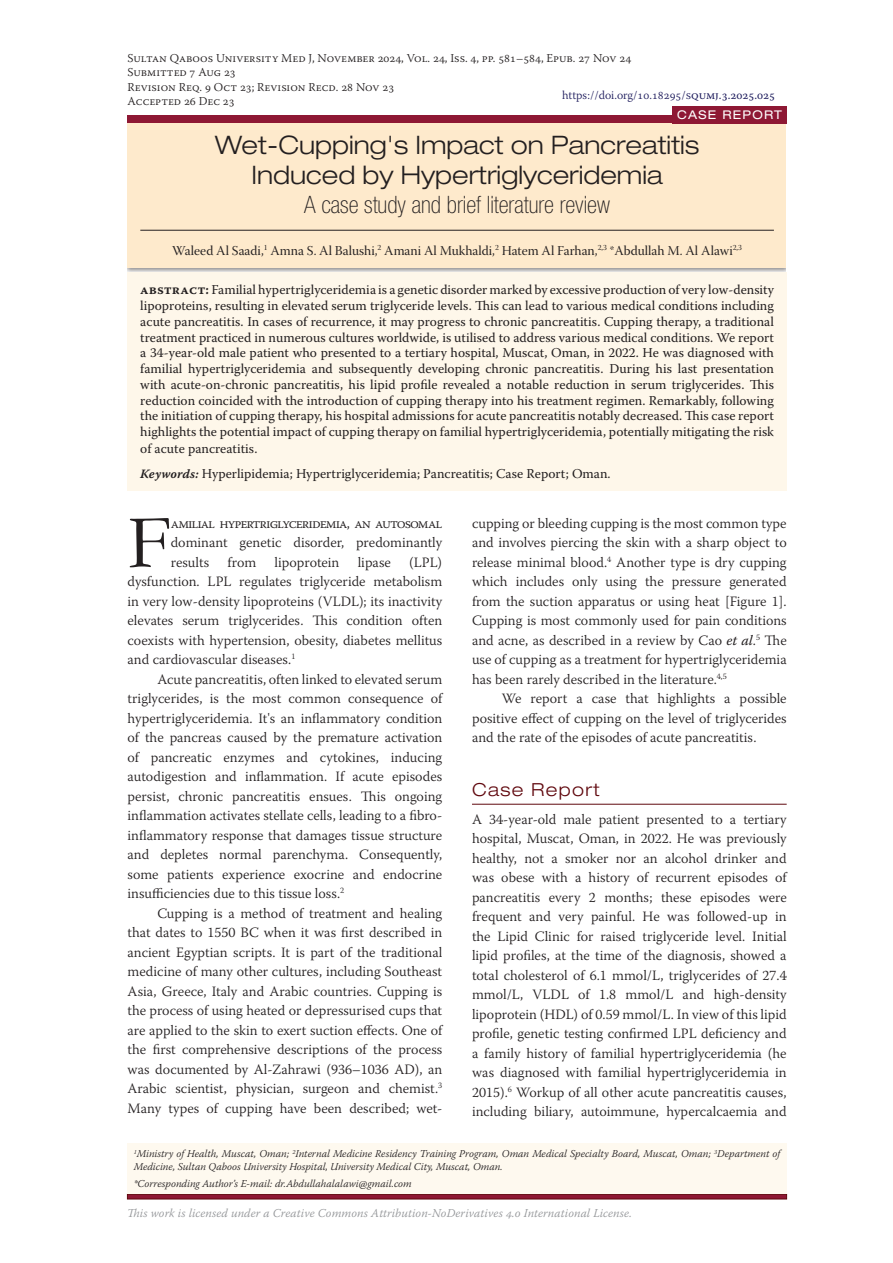
<style>
.page{position:relative;width:893px;height:1263px;background:#fff}
.page>*{position:absolute;margin:0;border:0;box-sizing:border-box;transform-origin:0 0}
.Text_Para_1_Drop{font:76.8px "Garamond";color:#231f20}
.Manuscript_Title{font:300 expanded 25.5px/30px "Helvetica Neue LT Pro";color:#231f20;text-align:center}
.Manuscript_SubTitle_-_NEW{font:100 condensed 24px "Helvetica Neue LT Pro";color:#231f20}
.Heading1{font:300 expanded 18px "Helvetica Neue LT Pro";letter-spacing:.075em;color:#60080e}
.Text_Para_2{font:300 14.25px/19.5px "Warnock Pro";color:#231f20;text-align:justify}
.Text_Para_1{font:300 14.25px/19.5px "Warnock Pro";color:#231f20;text-align:justify}
.Text_Para_1_Drop-2{font:300 14.25px/19.5px "Warnock Pro";letter-spacing:-.065em;color:#231f20;text-align:justify}
.Abstract_Keyword_Text_copy{font:13.5px/15.9px "Warnock Pro";color:#231f20;text-align:justify}
.Manuscript_Authors_-_NEW{font:13.5px "Warnock Pro Subh";color:#231f20}
.Top_Grey_Box_Header{font:300 12px "Warnock Pro";color:#231f20}
.Coverpage_Smallprint{font:italic 300 12px "Warnock Pro";letter-spacing:.01em;color:#939598}
.Top_Grey_Box_Header-2{font:300 12px "Warnock Pro";color:#201e5e}
.Field{font:expanded 12px "Helvetica Neue LT Pro";letter-spacing:.1em;color:#fff}
.Author_Address{font:italic 300 10.5px/12.6px "Warnock Pro";color:#231f20}
.s1{font-weight:400}
.s2{font-family:"Warnock Pro Semibold Capt"}
.s3{font-family:"Warnock Pro Semibold It Capt";font-size:12.75px}
.s4{font-weight:400;font-style:italic}
</style>
<div class="page">
<svg style="left:127px;top:1194px;width:660px;height:5px;background:#82152b"></svg>
<div style="left:127px;top:1143px;width:659px;height:51px;background:#fef9ef"></div>
<div style="left:123px;top:121px;width:668px;height:153px;background:#231f20;opacity:.5"></div>
<div style="left:128px;top:123px;width:659px;height:145px;background:#feeacc"></div>
<hr style="left:140px;top:230px;width:634px;height:1px;background:#231f20">
<div style="left:112px;top:118px;width:15px;height:207px;background:#fff"></div>
<div style="left:786px;top:123px;width:15px;height:202px;background:#fff"></div>
<hr style="left:472px;top:804px;width:315px;height:1px;background:#60080e">
<div style="left:127px;top:116px;width:659px;height:7px;background:#8e1834"></div>
<div style="left:672px;top:106px;width:114px;height:17px;background:#8e1834"></div>
<div style="left:128px;top:272px;width:659px;height:218px;background:#fef7ea"></div>
<p class="Top_Grey_Box_Header" style="left:128px;top:51px;width:505px">Sultan Qaboos University Med J, November 2024, Vol. 24, Iss. 4, pp. 581–584, Epub. 27 Nov 24</p>
<p class="Top_Grey_Box_Header" style="left:128px;top:65px;width:110px">Submitted 7 Aug 23</p>
<p class="Top_Grey_Box_Header" style="left:128px;top:79px;width:268px">Revision Req. 9 Oct 23; Revision Recd. 28 Nov 23</p>
<p class="Top_Grey_Box_Header" style="left:128px;top:94px;width:109px">Accepted 26 Dec 23</p>
<p class="Top_Grey_Box_Header-2" style="left:562px;top:88px;width:214px">https://doi.org/10.18295/s<span class="s1">qumj.3.2025.025</span></p>
<p class="Field" style="left:677px;top:108px;width:106px">CASE REPORT</p>
<p class="Manuscript_Title" style="left:215px;top:130px;width:486px">Wet-Cupping's Impact on Pancreatitis<br>Induced by Hypertriglyceridemia</p>
<p class="Manuscript_SubTitle_-_NEW" style="left:304px;top:192px;width:307px">A case study and brief literature review</p>
<p class="Manuscript_Authors_-_NEW" style="left:172px;top:243px;width:571px">Waleed Al Saadi,<sup>1</sup> Amna S. Al Balushi,<sup>2</sup> Amani Al Mukhaldi,<sup>2</sup> Hatem Al Farhan,<sup>2,3</sup> *Abdullah M. Al Alawi<sup>2,3</sup></p>
<p class="Abstract_Keyword_Text_copy" style="left:140px;top:282px;width:635px"><span class="s2">abstract:</span> Familial hypertriglyceridemia is a genetic disorder marked by excessive production of very low-density lipoproteins, resulting in elevated serum triglyceride levels. This can lead to various medical conditions including acute pancreatitis. In cases of recurrence, it may progress to chronic pancreatitis. Cupping therapy, a traditional treatment practiced in numerous cultures worldwide, is utilised to address various medical conditions. We report a 34-year-old male patient who presented to a tertiary hospital, Muscat, Oman, in 2022. He was diagnosed with familial hypertriglyceridemia and subsequently developing chronic pancreatitis. During his last presentation with acute-on-chronic pancreatitis, his lipid profile revealed a notable reduction in serum triglycerides. This reduction coincided with the introduction of cupping therapy into his treatment regimen. Remarkably, following the initiation of cupping therapy, his hospital admissions for acute pancreatitis notably decreased. This case report highlights the potential impact of cupping therapy on familial hypertriglyceridemia, potentially mitigating the risk of acute pancreatitis.</p>
<p class="Abstract_Keyword_Text_copy" style="left:140px;top:465px;width:472px"><span class="s3">Keywords:</span> Hyperlipidemia; Hypertriglyceridemia; Pancreatitis; Case Report; Oman.</p>
<p class="Text_Para_1_Drop" style="left:128px;top:491px;width:45px">F</p>
<p class="Text_Para_1_Drop-2" style="left:171px;top:513px;width:273px">amilial hypertriglyceridemia, an autosomal dominant genetic disorder, predominantly results</p>
<p class="Text_Para_1_Drop-2" style="left:128px;top:552px;width:316px;text-indent:282px">(LPL) dysfunction. LPL regulates triglyceride metabolism in very low-density lipoproteins (VLDL); its inactivity elevates serum triglycerides. This condition often coexists with hypertension, obesity, diabetes mellitus and cardiovascular diseases.<sup>1</sup></p>
<p class="Text_Para_2" style="left:128px;top:669px;width:316px;text-indent:30px">Acute pancreatitis, often linked to elevated serum triglycerides, is the most common consequence of hypertriglyceridemia. It's an inflammatory condition of the pancreas caused by the premature activation of pancreatic enzymes and cytokines, inducing autodigestion and inflammation. If acute episodes persist, chronic pancreatitis ensues. This ongoing inflammation activates stellate cells, leading to a fibro&shy;inflammatory response that damages tissue structure and depletes normal parenchyma. Consequently, some patients experience exocrine and endocrine insufficiencies due to this tissue loss.<sup>2</sup></p>
<p class="Text_Para_2" style="left:128px;top:903px;width:316px;text-indent:30px">Cupping is a method of treatment and healing that dates to 1550 BC when it was first described in ancient Egyptian scripts. It is part of the traditional medicine of many other cultures, including Southeast Asia, Greece, Italy and Arabic countries. Cupping is the process of using heated or depressurised cups that are applied to the skin to exert suction effects. One of the first comprehensive descriptions of the process was documented by Al-Zahrawi (936–1036 AD), an Arabic scientist, physician, surgeon and chemist.<sup>3<br></sup>Many types of cupping have been described; wet-</p>
<p class="Text_Para_1_Drop-2" style="left:228px;top:552px;width:30px">from</p>
<p class="Text_Para_1_Drop-2" style="left:275px;top:552px;width:66px">lipoprotein</p>
<p class="Text_Para_1_Drop-2" style="left:358px;top:552px;width:35px">lipase</p>
<p class="Text_Para_2" style="left:472px;top:513px;width:316px">cupping or bleeding cupping is the most common type and involves piercing the skin with a sharp object to release minimal blood.<sup>4</sup> Another type is dry cupping which includes only using the pressure generated from the suction apparatus or using heat [Figure 1].<br>Cupping is most commonly used for pain conditions and acne, as described in a review by Cao <span class="s4">et al</span>.<sup>5</sup> The use of cupping as a treatment for hypertriglyceridemia has been rarely described in the literature.<sup>4,5</sup></p>
<p class="Text_Para_2" style="left:472px;top:688px;width:316px;text-indent:30px">We report a case that highlights a possible positive effect of cupping on the level of triglycerides and the rate of the episodes of acute pancreatitis.</p>
<p class="Heading1" style="left:472px;top:778px;width:129px">Case Report</p>
<p class="Text_Para_1" style="left:472px;top:809px;width:316px">A 34-year-old male patient presented to a tertiary hospital, Muscat, Oman, in 2022. He was previously healthy, not a smoker nor an alcohol drinker and was obese with a history of recurrent episodes of pancreatitis every 2 months; these episodes were frequent and very painful. He was followed-up in the Lipid Clinic for raised triglyceride level. Initial lipid profiles, at the time of the diagnosis, showed a total cholesterol of 6.1 mmol/L, triglycerides of 27.4 mmol/L, VLDL of 1.8 mmol/L and high-density lipoprotein (HDL) of 0.59 mmol/L. In view of this lipid profile, genetic testing confirmed LPL deficiency and a family history of familial hypertriglyceridemia (he was diagnosed with familial hypertriglyceridemia in 2015).<sup>6</sup> Workup of all other acute pancreatitis causes, including biliary, autoimmune, hypercalcaemia and</p>
<p class="Author_Address" style="left:134px;top:1147px;width:648px"><sup>1</sup>Ministry of Health, Muscat, Oman; <sup>2</sup>Internal Medicine Residency Training Program, Oman Medical Specialty Board, Muscat, Oman; <sup>3</sup>Department of<br>Medicine, Sultan Qaboos University Hospital, University Medical City, Muscat, Oman.</p>
<p class="Author_Address" style="left:134px;top:1177px;width:280px">*Corresponding Author’s E-mail: dr.Abdullahalalawi@gmail.com</p>
<p class="Coverpage_Smallprint" style="left:127px;top:1206px;width:506px">This work is licensed under a Creative Commons Attribution-NoDerivatives 4.0 International License.</p>
</div>
